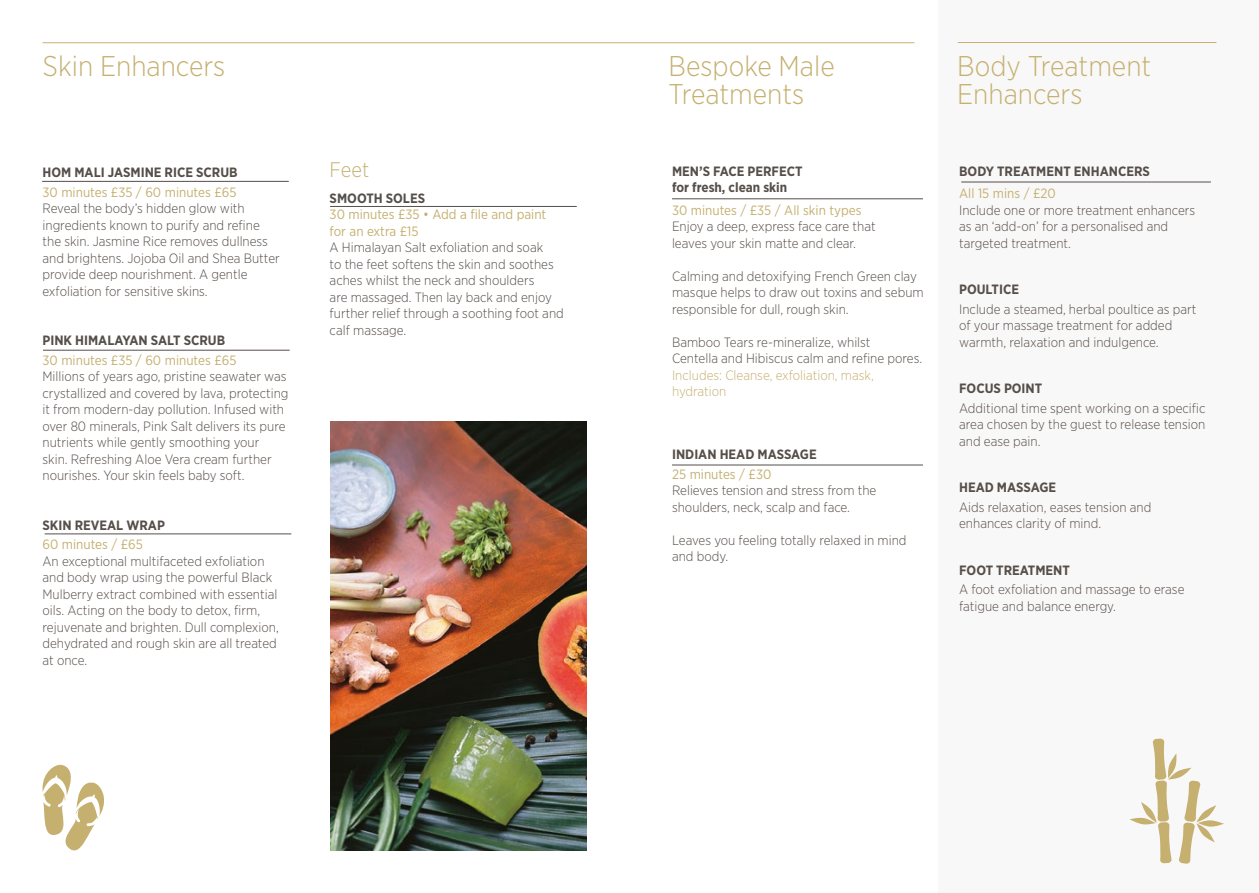
<style>
.page{position:relative;width:1259px;height:893px;background:#fff}
.page>*{position:absolute;margin:0;border:0;box-sizing:border-box;transform-origin:0 0}
.t1{font:300 28.5px/28.5px "Gotham Narrow";color:#c5b070}
.t2{font:300 21px "Gotham Narrow";color:#c5b070}
.t3{font:300 13.5px/16.5px "Gotham Narrow";color:#564e49}
.t4{font:700 13.5px/16.5px "Gotham Narrow";color:#564e49}
.t5{font:13.5px/16.5px "Gotham Narrow";color:#c5b070}
.t6{font:300 13.5px/16.5px "Gotham Narrow";color:#c5b070}
</style>
<div class="page">
<hr style="left:42px;top:181px;width:247px;height:1px;background:#564e49">
<hr style="left:43px;top:350px;width:247px;height:1px;background:#564e49">
<hr style="left:43px;top:42px;width:871px;height:1px;background:#c5b070">
<div style="left:938px;top:0;width:321px;height:893px;background:#f9f8f8"></div>
<hr style="left:672px;top:199px;width:251px;height:1px;background:#564e49">
<hr style="left:672px;top:465px;width:251px;height:1px;background:#564e49">
<hr style="left:961px;top:182px;width:250px;height:1px;background:#564e49">
<hr style="left:958px;top:42px;width:258px;height:1px;background:#c5b070">
<hr style="left:45px;top:534px;width:246px;height:1px;background:#564e49">
<hr style="left:330px;top:206px;width:247px;height:1px;background:#564e49">
<svg style="left:1197px;top:820px;width:27px;height:7px"></svg>
<svg style="left:1130px;top:738px;width:86px;height:126px"></svg>
<img style="left:331px;top:421px;width:256px;height:429px">
<svg style="left:43px;top:764px;width:62px;height:87px"></svg>
<h1 class="t1" style="left:43px;top:51px;width:184px">Skin Enhancers</h1>
<p class="t4" style="left:43px;top:164px;width:197px">HOM MALI JASMINE RICE SCRUB</p>
<p class="t5" style="left:43px;top:183px;width:195px">30 minutes £35 / 60 minutes £65</p>
<p class="t3" style="left:43px;top:200px;width:239px">Reveal the body’s hidden glow with ingredients known to purify and refine the skin. Jasmine Rice removes dullness and brightens. Jojoba Oil and Shea Butter provide deep nourishment. A gentle exfoliation for sensitive skins.</p>
<p class="t4" style="left:43px;top:332px;width:184px">PINK HIMALAYAN SALT SCRUB</p>
<p class="t5" style="left:43px;top:351px;width:195px">30 minutes £35 / 60 minutes £65</p>
<p class="t3" style="left:43px;top:368px;width:247px">Millions of years ago, pristine seawater was crystallized and covered by lava, protecting it from modern-day pollution. Infused with over 80 minerals, Pink Salt delivers its pure nutrients while gently smoothing your<br>skin. Refreshing Aloe Vera cream further nourishes. Your skin feels baby soft.</p>
<p class="t4" style="left:43px;top:516px;width:124px">SKIN REVEAL WRAP</p>
<p class="t5" style="left:43px;top:536px;width:102px">60 minutes / £65</p>
<p class="t3" style="left:43px;top:552px;width:238px">An exceptional multifaceted exfoliation and body wrap using the powerful Black Mulberry extract combined with essential oils. Acting on the body to detox, firm, rejuvenate and brighten. Dull complexion, dehydrated and rough skin are all treated at once.</p>
<h2 class="t2" style="left:330px;top:157px;width:41px">Feet</h2>
<p class="t4" style="left:330px;top:189px;width:97px">SMOOTH SOLES</p>
<p class="t5" style="left:330px;top:206px;width:218px">30 minutes £35 • Add a file and paint for an extra £15</p>
<p class="t3" style="left:330px;top:239px;width:236px">A Himalayan Salt exfoliation and soak<br>to the feet softens the skin and soothes aches whilst the neck and shoulders<br>are massaged. Then lay back and enjoy further relief through a soothing foot and calf massage.</p>
<h1 class="t1" style="left:668px;top:51px;width:168px">Bespoke Male<br>Treatments</h1>
<p class="t4" style="left:672px;top:163px;width:132px">MEN’S FACE PERFECT for fresh, clean skin</p>
<p class="t5" style="left:672px;top:201px;width:191px">30 minutes / £35 / All skin types</p>
<p class="t3" style="left:672px;top:218px;width:205px">Enjoy a deep, express face care that leaves your skin matte and clear.</p>
<p class="t3" style="left:672px;top:267px;width:253px">Calming and detoxifying French Green clay masque helps to draw out toxins and sebum responsible for dull, rough skin.</p>
<p class="t3" style="left:672px;top:333px;width:252px">Bamboo Tears re-mineralize, whilst<br>Centella and Hibiscus calm and refine pores.</p>
<p class="t6" style="left:672px;top:366px;width:203px">Includes: Cleanse, exfoliation, mask, hydration</p>
<p class="t4" style="left:672px;top:446px;width:146px">INDIAN HEAD MASSAGE</p>
<p class="t5" style="left:672px;top:465px;width:101px">25 minutes / £30</p>
<p class="t3" style="left:672px;top:482px;width:206px">Relieves tension and stress from the shoulders, neck, scalp and face.</p>
<p class="t3" style="left:672px;top:531px;width:236px">Leaves you feeling totally relaxed in mind and body.</p>
<h1 class="t1" style="left:957px;top:51px;width:195px">Body Treatment<br>Enhancers</h1>
<p class="t4" style="left:959px;top:163px;width:192px">BODY TREATMENT ENHANCERS</p>
<p class="t5" style="left:959px;top:185px;width:98px">All 15 mins / £20</p>
<p class="t3" style="left:959px;top:201px;width:238px">Include one or more treatment enhancers as an ‘add-on’ for a personalised and targeted treatment.</p>
<p class="t4" style="left:959px;top:281px;width:61px">POULTICE</p>
<p class="t3" style="left:959px;top:300px;width:239px">Include a steamed, herbal poultice as part of your massage treatment for added warmth, relaxation and indulgence.</p>
<p class="t4" style="left:959px;top:380px;width:85px">FOCUS POINT</p>
<p class="t3" style="left:959px;top:399px;width:248px;text-align:justify">Additional time spent working on a specific area chosen by the guest to release tension and ease pain.</p>
<p class="t4" style="left:959px;top:479px;width:98px">HEAD MASSAGE</p>
<p class="t3" style="left:959px;top:498px;width:194px">Aids relaxation, eases tension and enhances clarity of mind.</p>
<p class="t4" style="left:959px;top:562px;width:112px">FOOT TREATMENT</p>
<p class="t3" style="left:959px;top:581px;width:227px">A foot exfoliation and massage to erase fatigue and balance energy.</p>
</div>
